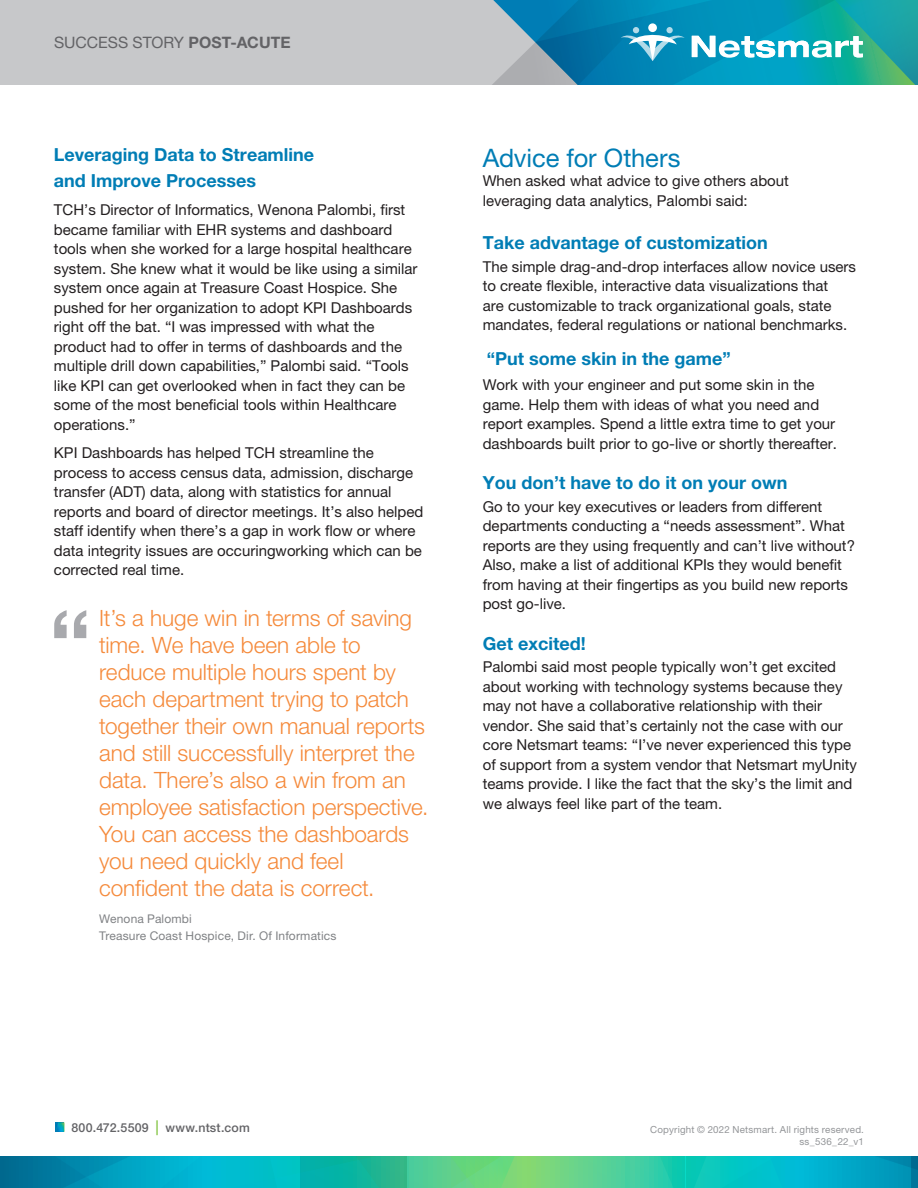
<style>
.page{position:relative;width:918px;height:1188px;background:#fff}
.page>*{position:absolute;margin:0;border:0;box-sizing:border-box;transform-origin:0 0}
.t1{font:500 99px "Helvetica Neue LT Pro";color:#a8a9ad}
.Subhead{font:25.5px "Helvetica Neue LT Pro";letter-spacing:-.005em;color:#007db5}
.Quotation{font:300 22.5px/27px "Helvetica Neue LT Pro";letter-spacing:-.005em;color:#f58a3b}
.Subhead-2{font:700 18px/25.5px "Helvetica Neue LT Pro";color:#007db5}
.black_subhead_2{font:700 18px "Helvetica Neue LT Pro";color:#007db5}
.t2{font:15.75px "Helvetica Neue LT Pro";color:#636366}
.black_subhead_2-2{font:15px/19.5px "Helvetica Neue LT Pro";color:#231f20}
.Subhead-3{font:15px/19.5px "Helvetica Neue LT Pro";color:#231f20}
.Title_right_column{font:15px/19.5px "Helvetica Neue LT Pro";color:#231f20}
.t3{font:500 12.3px "Helvetica Neue LT Pro";letter-spacing:.02em;color:#636366}
.Quotation-2{font:12px/16.5px "Helvetica Neue LT Pro";letter-spacing:.015em;color:#808285}
.t4{font:9.75px "Helvetica Neue LT Pro";letter-spacing:.02em;color:#939598}
.s1{font-weight:700}
.s2{font-size:14.85px;color:#81c340}
</style>
<div class="page">
<div style="left:0;top:0;width:918px;height:85px;background:#c7c8ca"></div>
<svg style="left:692px;top:0;width:226px;height:85px;background:#23aab5"></svg>
<svg style="left:492px;top:0;width:193px;height:85px;background:#328fb5"></svg>
<div style="left:666px;top:27px;width:7px;height:6px;background:#b2dbe9;border-radius:50%"></div>
<svg style="left:0;top:1157px;width:918px;height:31px;background:#1db6ac"></svg>
<svg style="left:56px;top:1122px;width:8px;height:10px"></svg>
<p class="t2" style="left:54px;top:33px;width:238px">SUCCESS STORY <span class="s1">POST-ACUTE</span></p>
<p class="Subhead-2" style="left:54px;top:142px;width:262px">Leveraging Data to Streamline and Improve Processes</p>
<p class="Subhead-3" style="left:54px;top:200px;width:365px">TCH’s Director of Informatics, Wenona Palombi, first became familiar with EHR systems and dashboard tools when she worked for a large hospital healthcare system. She knew what it would be like using a similar system once again at Treasure Coast Hospice. She pushed for her organization to adopt KPI Dashboards right off the bat. “I was impressed with what the product had to offer in terms of dashboards and the multiple drill down capabilities,” Palombi said. “Tools like KPI can get overlooked when in fact they can be some of the most beneficial tools within Healthcare operations.”</p>
<p class="Subhead-3" style="left:54px;top:443px;width:371px">KPI Dashboards has helped TCH streamline the process to access census data, admission, discharge transfer (ADT) data, along with statistics for annual reports and board of director meetings. It’s also helped staff identify when there’s a gap in work flow or where data integrity issues are occuringworking which can be corrected real time.</p>
<p class="t1" style="left:48px;top:587px;width:45px">“</p>
<p class="Quotation" style="left:99px;top:604px;width:331px">It’s a huge win in terms of saving time. We have been able to reduce multiple hours spent by each department trying to patch together their own manual reports and still successfully interpret the data. There’s also a win from an employee satisfaction perspective.<br>You can access the dashboards you need quickly and feel confident the data is correct.</p>
<p class="Quotation-2" style="left:99px;top:911px;width:239px">Wenona Palombi<br>Treasure Coast Hospice, Dir. Of Informatics</p>
<p class="Subhead" style="left:483px;top:142px;width:199px">Advice for Others</p>
<p class="Title_right_column" style="left:483px;top:171px;width:308px">When asked what advice to give others about leveraging data analytics, Palombi said:</p>
<p class="Subhead-2" style="left:483px;top:230px;width:286px">Take advantage of customization</p>
<p class="black_subhead_2-2" style="left:483px;top:256px;width:375px">The simple drag-and-drop interfaces allow novice users to create flexible, interactive data visualizations that<br>are customizable to track organizational goals, state mandates, federal regulations or national benchmarks.</p>
<p class="black_subhead_2" style="left:487px;top:347px;width:245px">“Put some skin in the game”</p>
<p class="black_subhead_2-2" style="left:483px;top:375px;width:356px">Work with your engineer and put some skin in the game. Help them with ideas of what you need and report examples. Spend a little extra time to get your dashboards built prior to go-live or shortly thereafter.</p>
<p class="Subhead-2" style="left:483px;top:470px;width:306px">You don’t have to do it on your own</p>
<p class="black_subhead_2-2" style="left:483px;top:496px;width:374px">Go to your key executives or leaders from different departments conducting a “needs assessment”. What reports are they using frequently and can’t live without?<br>Also, make a list of additional KPIs they would benefit from having at their fingertips as you build new reports post go-live.</p>
<p class="Subhead-2" style="left:483px;top:630px;width:104px">Get excited!</p>
<p class="black_subhead_2-2" style="left:483px;top:657px;width:376px">Palombi said most people typically won’t get excited about working with technology systems because they may not have a collaborative relationship with their vendor. She said that’s certainly not the case with our core Netsmart teams: “I’ve never experienced this type of support from a system vendor that Netsmart myUnity teams provide. I like the fact that the sky’s the limit and we always feel like part of the team.</p>
<p class="t3" style="left:71px;top:1120px;width:180px">800.472.5509 <span class="s2">|</span> www.ntst.com</p>
<p class="t4" style="left:650px;top:1124px;width:215px">Copyright © 2022 Netsmart. All rights reserved.</p>
<p class="t4" style="left:800px;top:1136px;width:66px">ss_536_22_v1</p>
</div>
